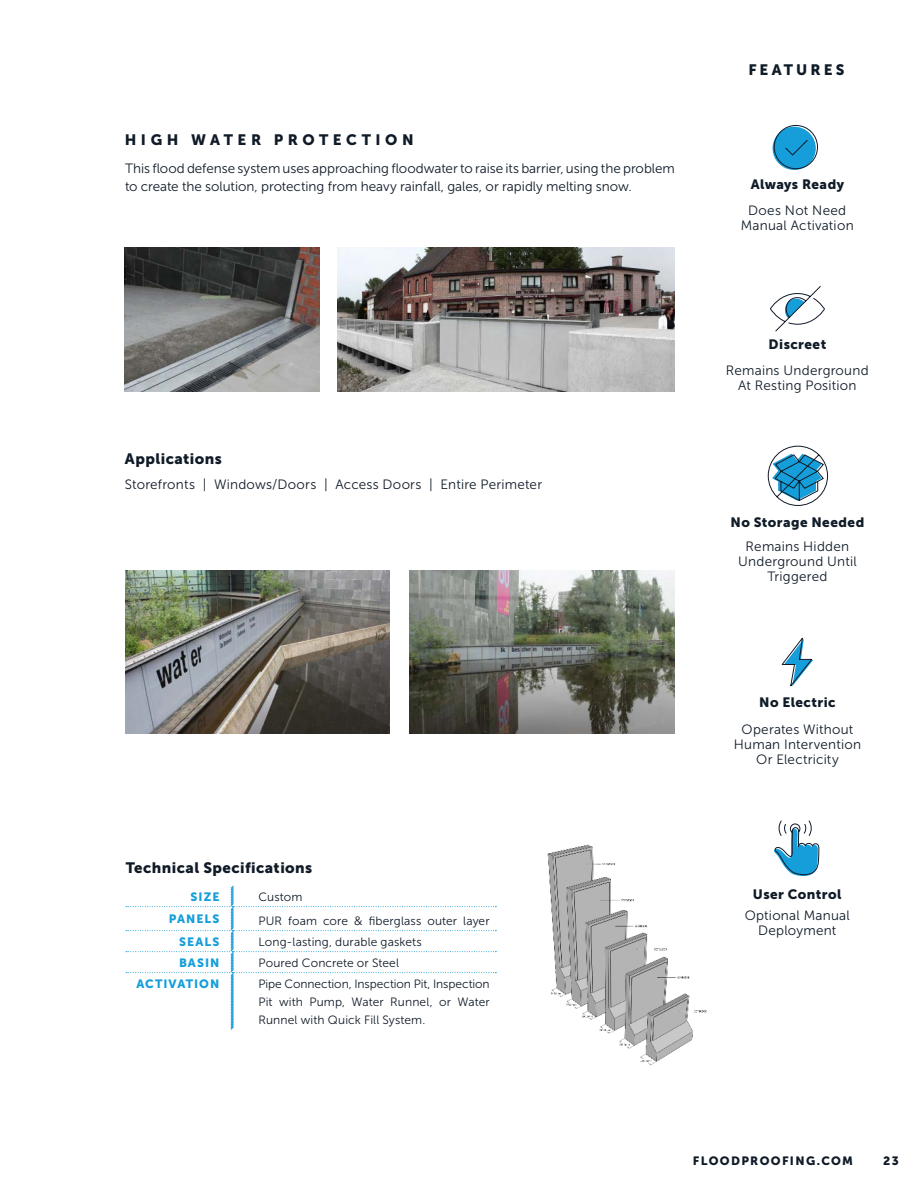
<style>
.page{position:relative;width:918px;height:1188px;background:#fff}
.page>*{position:absolute;margin:0;border:0;box-sizing:border-box;transform-origin:0 0}
.t1{font:15px "Museo Sans 900";letter-spacing:.03em;color:#101b28}
.t2{font:15px "Museo Sans 900";letter-spacing:.3em;color:#101b28}
.t3{font:15px "Museo Sans 900";letter-spacing:.205em;color:#101b28}
.t4{font:13.5px/15px "Museo Sans 300";letter-spacing:.01em;color:#101b28;text-align:center}
.t5{font:13.5px "Museo Sans 900";letter-spacing:.035em;color:#101b28}
.t6{font:12px/18px "Museo Sans 300";letter-spacing:.01em;color:#101b28;text-align:justify}
.t7{font:12px "Museo Sans 900";letter-spacing:.085em;color:#159eda}
.t8{font:12px "Museo Sans 900";letter-spacing:.11em;color:#101b28}
.s1{font-family:"Avenir Next"}
</style>
<div class="page">
<svg style="left:781px;top:637px;width:32px;height:50px"></svg>
<svg style="left:126px;top:885px;width:370px;height:145px"></svg>
<img style="left:410px;top:570px;width:265px;height:163px">
<img style="left:125px;top:570px;width:264px;height:164px">
<img style="left:547px;top:844px;width:160px;height:221px">
<img style="left:125px;top:247px;width:195px;height:144px">
<img style="left:338px;top:247px;width:337px;height:144px">
<svg style="left:773px;top:125px;width:45px;height:44px"></svg>
<svg style="left:770px;top:286px;width:55px;height:46px"></svg>
<svg style="left:774px;top:820px;width:46px;height:56px"></svg>
<svg style="left:768px;top:445px;width:60px;height:61px"></svg>
<p class="t2" style="left:125px;top:131px;width:290px">HIGH WATER PROTECTION</p>
<p class="t4" style="left:125px;top:160px;width:552px;line-height:18px;text-align:left">This flood defense system uses approaching floodwater to raise its barrier, using the problem to create the solution, protecting from heavy rainfall, gales, or rapidly melting snow.</p>
<p class="t1" style="left:125px;top:451px;width:98px">Applications</p>
<p class="t4" style="left:125px;top:477px;width:419px">Storefronts | Windows/Doors | Access Doors | Entire Perimeter</p>
<p class="t1" style="left:126px;top:859px;width:188px">Technical Specifications</p>
<p class="t7" style="left:191px;top:890px;width:30px">SIZE</p>
<p class="t6" style="left:258px;top:888px;width:45px">Custom</p>
<p class="t7" style="left:169px;top:912px;width:52px">PANELS</p>
<p class="t6" style="left:258px;top:912px;width:233px">PUR foam core <span class="s1">&amp;</span> fiberglass outer layer</p>
<p class="t7" style="left:179px;top:935px;width:42px">SEALS</p>
<p class="t6" style="left:258px;top:933px;width:165px">Long-lasting, durable gaskets</p>
<p class="t7" style="left:179px;top:956px;width:42px">BASIN</p>
<p class="t6" style="left:258px;top:954px;width:142px">Poured Concrete or Steel</p>
<p class="t7" style="left:136px;top:977px;width:85px">ACTIVATION</p>
<p class="t6" style="left:258px;top:975px;width:233px">Pipe Connection, Inspection Pit, Inspection Pit with Pump, Water Runnel, or Water Runnel with Quick Fill System.</p>
<p class="t3" style="left:748px;top:61px;width:98px">FEATURES</p>
<p class="t5" style="left:751px;top:177px;width:95px">Always Ready</p>
<p class="t4" style="left:748px;top:203px;width:99px">Does Not Need</p>
<p class="t4" style="left:741px;top:218px;width:114px">Manual Activation</p>
<p class="t5" style="left:769px;top:337px;width:59px">Discreet</p>
<p class="t4" style="left:726px;top:362px;width:144px">Remains Underground</p>
<p class="t4" style="left:738px;top:377px;width:120px">At Resting Position</p>
<p class="t5" style="left:731px;top:514px;width:135px">No Storage Needed</p>
<p class="t4" style="left:738px;top:539px;width:120px">Remains Hidden<br>Underground Until<br>Triggered</p>
<p class="t5" style="left:759px;top:695px;width:78px">No Electric</p>
<p class="t4" style="left:734px;top:722px;width:129px">Operates Without<br>Human Intervention<br>Or Electricity</p>
<p class="t5" style="left:753px;top:887px;width:90px">User Control</p>
<p class="t4" style="left:745px;top:908px;width:107px">Optional Manual<br>Deployment</p>
<p class="t8" style="left:693px;top:1154px;width:162px">FLOODPROOFING.COM</p>
<p class="t8" style="left:883px;top:1154px;width:17px">23</p>
</div>
